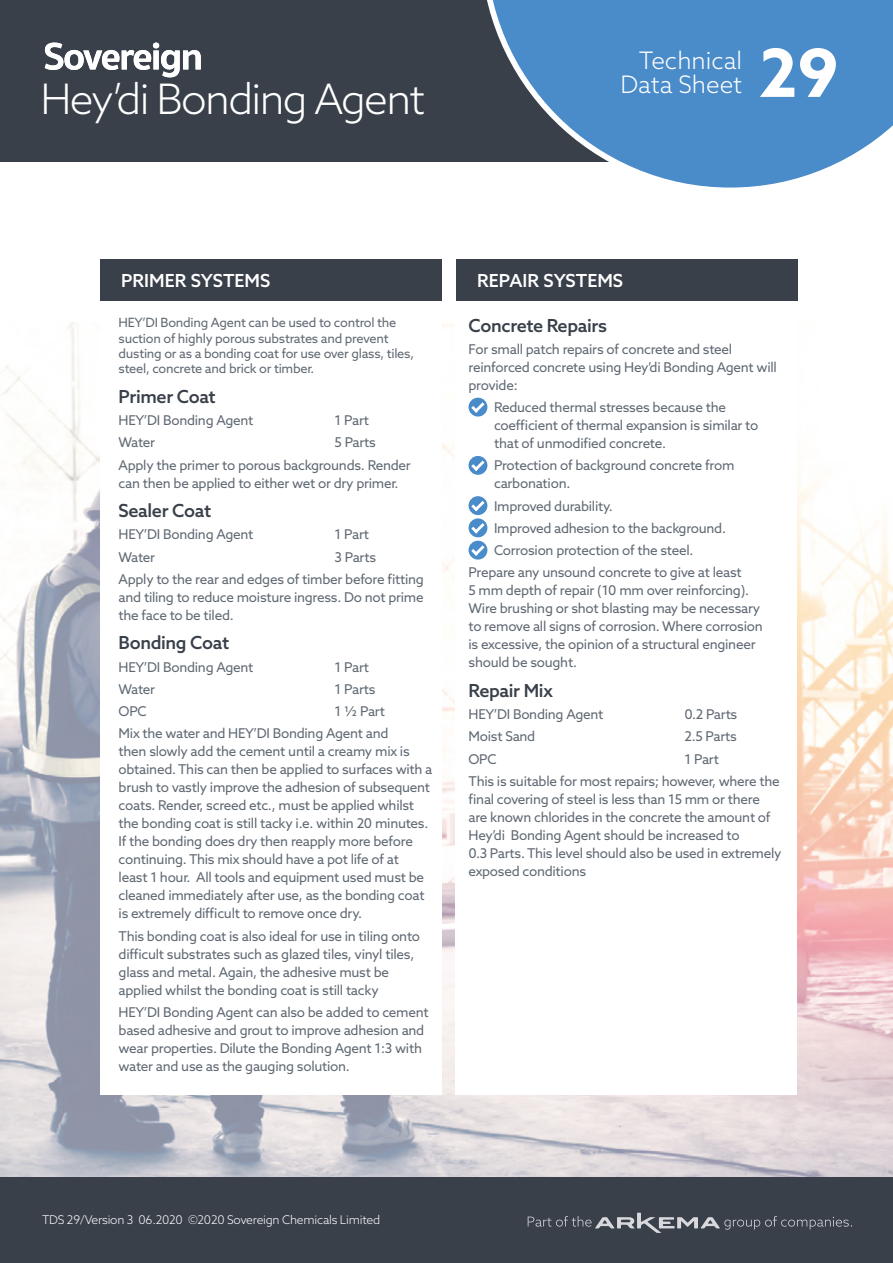
<style>
.page{position:relative;width:893px;height:1263px;background:#fff}
.page>*{position:absolute;margin:0;border:0;box-sizing:border-box;transform-origin:0 0}
.t1{font:700 66.6px "Azo Sans";color:#fff}
.t2{font:300 42px "Azo Sans";letter-spacing:-.04em;color:#fff}
.t3{font:300 24.15px/24.2px "Azo Sans";color:#fff;text-align:right}
.t4{font:500 18px "Azo Sans";letter-spacing:-.02em;color:#39404a}
.t5{font:500 18px "Azo Sans";color:#fff}
.t6{font:13.5px/18px "Azo Sans";letter-spacing:-.02em;color:#5f6872}
.t7{font:12.75px/15.3px "Azo Sans";letter-spacing:-.02em;color:#5f6872}
.t8{font:300 12px "Azo Sans";letter-spacing:-.02em;color:#fff}
</style>
<div class="page">
<img style="left:0;top:323px;width:893px;height:855px">
<div style="left:0;top:0;width:795px;height:162px;background:#39404a"></div>
<div style="left:456px;top:259px;width:341px;height:836px;background:#fff"></div>
<div style="left:100px;top:259px;width:341px;height:836px;background:#fff"></div>
<div style="left:0;top:1178px;width:893px;height:85px;background:#39404a"></div>
<svg style="left:528px;top:1213px;width:324px;height:20px"></svg>
<svg style="left:487px;top:0;width:406px;height:188px"></svg>
<div style="left:469px;top:398px;width:18px;height:19px;background:#4a8bc9;border-radius:50%"></div>
<svg style="left:471px;top:402px;width:14px;height:11px"></svg>
<div style="left:469px;top:456px;width:18px;height:19px;background:#4a8bc9;border-radius:50%"></div>
<svg style="left:471px;top:461px;width:14px;height:10px"></svg>
<div style="left:469px;top:496px;width:18px;height:19px;background:#4a8bc9;border-radius:50%"></div>
<svg style="left:471px;top:501px;width:14px;height:10px"></svg>
<div style="left:469px;top:518px;width:18px;height:19px;background:#4a8bc9;border-radius:50%"></div>
<svg style="left:471px;top:523px;width:14px;height:10px"></svg>
<div style="left:469px;top:541px;width:18px;height:19px;background:#4a8bc9;border-radius:50%"></div>
<svg style="left:471px;top:545px;width:14px;height:11px"></svg>
<svg style="left:45px;top:43px;width:156px;height:34px"></svg>
<div style="left:100px;top:259px;width:341px;height:41px;background:#39404a"></div>
<div style="left:456px;top:259px;width:341px;height:41px;background:#39404a"></div>
<h2 class="t2" style="left:40px;top:72px;width:386px">Hey’di Bonding Agent</h2>
<h3 class="t3" style="left:620px;top:48px;width:123px">Technical<br>Data Sheet</h3>
<h1 class="t1" style="left:759px;top:29px;width:81px">29</h1>
<h3 class="t5" style="left:121px;top:268px;width:151px">PRIMER SYSTEMS</h3>
<h3 class="t5" style="left:477px;top:268px;width:147px">REPAIR SYSTEMS</h3>
<p class="t7" style="left:119px;top:315px;width:297px">HEY’DI Bonding Agent can be used to control the suction of highly porous substrates and prevent dusting or as a bonding coat for use over glass, tiles, steel, concrete and brick or timber.</p>
<h3 class="t4" style="left:119px;top:384px;width:99px">Primer Coat</h3>
<p class="t6" style="left:119px;top:411px;width:136px">HEY’DI Bonding Agent</p>
<p class="t6" style="left:335px;top:411px;width:36px">1 Part</p>
<p class="t6" style="left:119px;top:433px;width:38px">Water</p>
<p class="t6" style="left:119px;top:431px;width:294px;line-height:22.2px;text-indent:216px">5 Parts<br>Apply the primer to porous backgrounds. Render</p>
<p class="t6" style="left:119px;top:474px;width:281px">can then be applied to either wet or dry primer.</p>
<h3 class="t4" style="left:119px;top:499px;width:94px">Sealer Coat</h3>
<p class="t6" style="left:119px;top:525px;width:136px">HEY’DI Bonding Agent</p>
<p class="t6" style="left:335px;top:525px;width:36px">1 Part</p>
<p class="t6" style="left:119px;top:548px;width:38px">Water</p>
<p class="t6" style="left:119px;top:545px;width:307px;line-height:22.2px;text-indent:216px">3 Parts<br>Apply to the rear and edges of timber before fitting</p>
<p class="t6" style="left:119px;top:588px;width:307px">and tiling to reduce moisture ingress. Do not prime the face to be tiled.</p>
<h3 class="t4" style="left:119px;top:631px;width:112px">Bonding Coat</h3>
<p class="t6" style="left:119px;top:658px;width:136px">HEY’DI Bonding Agent</p>
<p class="t6" style="left:335px;top:658px;width:36px">1 Part</p>
<p class="t6" style="left:119px;top:680px;width:38px">Water</p>
<p class="t6" style="left:335px;top:680px;width:42px">1 Parts</p>
<p class="t6" style="left:119px;top:702px;width:30px">OPC</p>
<p class="t6" style="left:119px;top:700px;width:271px;line-height:22.2px;text-align:right">1 ½ Part<br>Mix the water and HEY’DI Bonding Agent and</p>
<p class="t6" style="left:119px;top:742px;width:315px">then slowly add the cement until a creamy mix is obtained. This can then be applied to surfaces with a brush to vastly improve the adhesion of subsequent coats. Render, screed etc., must be applied whilst the bonding coat is still tacky i.e. within 20 minutes.<br>If the bonding does dry then reapply more before continuing. This mix should have a pot life of at<br>least 1 hour. All tools and equipment used must be cleaned immediately after use, as the bonding coat is extremely difficult to remove once dry.</p>
<p class="t6" style="left:119px;top:926px;width:303px">This bonding coat is also ideal for use in tiling onto difficult substrates such as glazed tiles, vinyl tiles, glass and metal. Again, the adhesive must be applied whilst the bonding coat is still tacky</p>
<p class="t6" style="left:119px;top:1003px;width:312px">HEY’DI Bonding Agent can also be added to cement based adhesive and grout to improve adhesion and wear properties. Dilute the Bonding Agent 1:3 with water and use as the gauging solution.</p>
<h3 class="t4" style="left:469px;top:313px;width:140px">Concrete Repairs</h3>
<p class="t6" style="left:469px;top:340px;width:310px">For small patch repairs of concrete and steel reinforced concrete using Hey’di Bonding Agent will provide:</p>
<p class="t6" style="left:494px;top:398px;width:266px">Reduced thermal stresses because the coefficient of thermal expansion is similar to that of unmodified concrete.</p>
<p class="t6" style="left:494px;top:456px;width:242px">Protection of background concrete from carbonation.</p>
<p class="t6" style="left:494px;top:497px;width:120px">Improved durability.</p>
<p class="t6" style="left:494px;top:519px;width:233px">Improved adhesion to the background.</p>
<p class="t6" style="left:494px;top:541px;width:201px">Corrosion protection of the steel.</p>
<p class="t6" style="left:469px;top:563px;width:275px">Prepare any unsound concrete to give at least</p>
<p class="t6" style="left:469px;top:581px;width:296px">5 mm depth of repair (10 mm over reinforcing).<br>Wire brushing or shot blasting may be necessary to remove all signs of corrosion. Where corrosion is excessive, the opinion of a structural engineer should be sought.</p>
<h3 class="t4" style="left:469px;top:678px;width:86px">Repair Mix</h3>
<p class="t6" style="left:469px;top:705px;width:136px">HEY’DI Bonding Agent</p>
<p class="t6" style="left:685px;top:705px;width:54px">0.2 Parts</p>
<p class="t6" style="left:469px;top:727px;width:68px">Moist Sand</p>
<p class="t6" style="left:685px;top:727px;width:54px">2.5 Parts</p>
<p class="t6" style="left:469px;top:750px;width:30px">OPC</p>
<p class="t6" style="left:469px;top:747px;width:313px;line-height:22.2px;text-indent:216px">1 Part<br>This is suitable for most repairs; however, where the</p>
<p class="t6" style="left:469px;top:790px;width:315px">final covering of steel is less than 15 mm or there are known chlorides in the concrete the amount of Hey’di Bonding Agent should be increased to<br>0.3 Parts. This level should also be used in extremely exposed conditions</p>
<p class="t8" style="left:42px;top:1212px;width:340px">TDS 29/Version 3 06.2020 ©2020 Sovereign Chemicals Limited</p>
</div>
